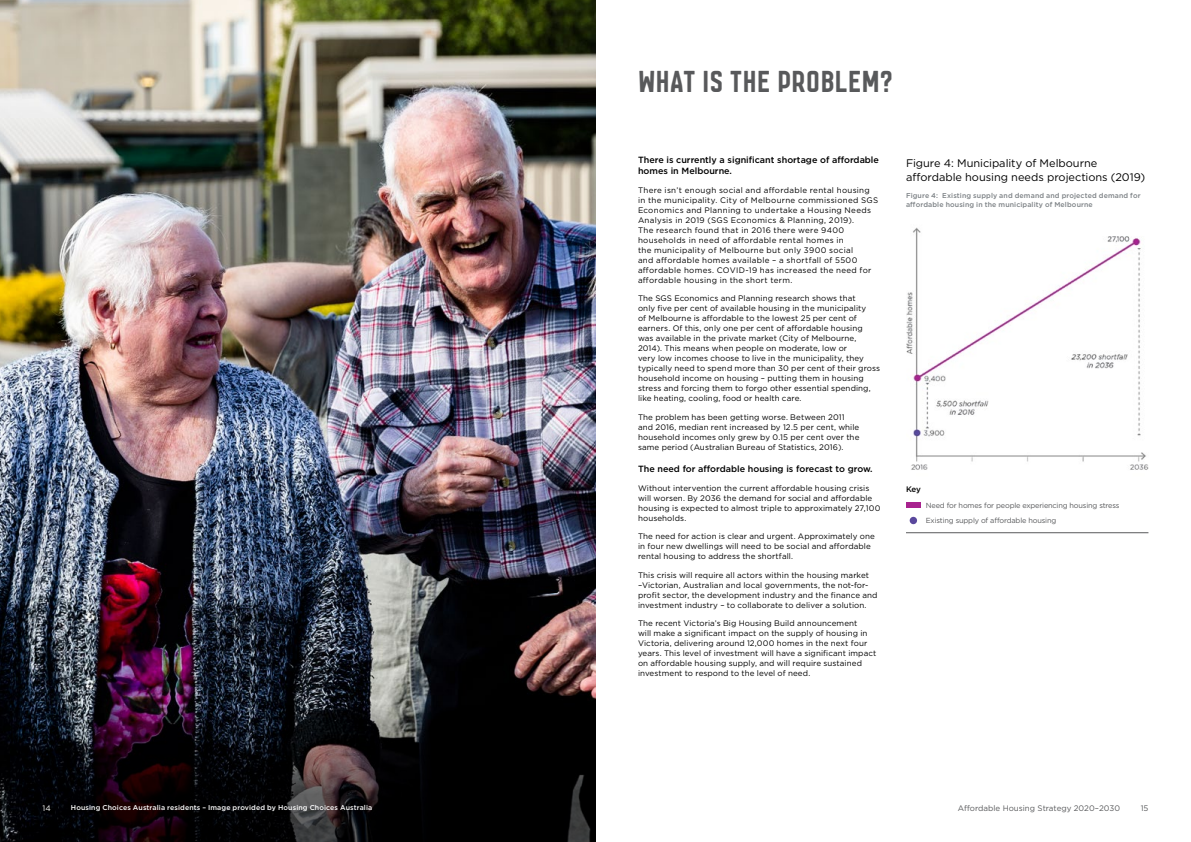
<style>
.page{position:relative;width:1191px;height:842px;background:#fff}
.page>*{position:absolute;margin:0;border:0;box-sizing:border-box;transform-origin:0 0}
.t1{font:32px "Co M";color:#58595b}
.t2{font:11px/14px "Gotham";letter-spacing:-.005em;color:#000}
.t3{font:500 9px/11px "Gotham";color:#000}
.t4{font:8px/10px "Gotham";letter-spacing:.015em;color:#000}
.t5{font:8px/10px "Gotham";letter-spacing:.035em;color:#000}
.t6{font:8px "Gotham";color:#58595b}
.t7{font:500 8px "Gotham";color:#000}
.t8{font:8px "Gotham";color:#fff}
.t9{font:7.3px/14.4px "Gotham";letter-spacing:-.02em;color:#58595b}
.t10{font:500 7px/9px "Gotham";letter-spacing:.02em;color:#7c8185}
.t11{font:500 7px "Gotham";letter-spacing:.015em;color:#fff}
</style>
<div class="page">
<img style="left:0;top:0;width:595px;height:690px">
<svg style="left:0;top:690px;width:596px;height:152px;background:#120f13"></svg>
<hr style="left:906px;top:532px;width:242px;height:1px;background:#58595b">
<div style="left:906px;top:502px;width:14px;height:6px;background:#a8228e"></div>
<div style="left:909px;top:517px;width:8px;height:7px;background:#5a489d;border-radius:50%"></div>
<img style="left:906px;top:227px;width:242px;height:243px">
<h1 class="t1" style="left:638px;top:64px;width:256px">WHAT IS THE PROBLEM?</h1>
<p class="t3" style="left:638px;top:154px;width:242px">There is currently a significant shortage of affordable homes in Melbourne.</p>
<p class="t5" style="left:638px;top:185px;width:242px">There isn’t enough social and affordable rental housing in the municipality. City of Melbourne commissioned SGS Economics and Planning to undertake a Housing Needs Analysis in 2019 (SGS Economics &amp; Planning, 2019).<br>The research found that in 2016 there were 9400 households in need of affordable rental homes in<br>the municipality of Melbourne but only 3900 social<br>and affordable homes available – a shortfall of 5500 affordable homes. COVID-19 has increased the need for affordable housing in the short term.</p>
<p class="t4" style="left:638px;top:293px;width:244px">The SGS Economics and Planning research shows that<br>only five per cent of available housing in the municipality<br>of Melbourne is affordable to the lowest 25 per cent of earners. Of this, only one per cent of affordable housing was available in the private market (City of Melbourne, 2014). This means when people on moderate, low or<br>very low incomes choose to live in the municipality, they typically need to spend more than 30 per cent of their gross household income on housing – putting them in housing stress and forcing them to forgo other essential spending, like heating, cooling, food or health care.</p>
<p class="t4" style="left:638px;top:412px;width:223px">The problem has been getting worse. Between 2011 and 2016, median rent increased by 12.5 per cent, while household incomes only grew by 0.15 per cent over the same period (Australian Bureau of Statistics, 2016).</p>
<p class="t3" style="left:638px;top:463px;width:236px">The need for affordable housing is forecast to grow.</p>
<p class="t4" style="left:638px;top:482px;width:244px">Without intervention the current affordable housing crisis will worsen. By 2036 the demand for social and affordable housing is expected to almost triple to approximately 27,100 households.</p>
<p class="t4" style="left:638px;top:531px;width:238px">The need for action is clear and urgent. Approximately one in four new dwellings will need to be social and affordable rental housing to address the shortfall.</p>
<p class="t4" style="left:638px;top:569px;width:241px">This crisis will require all actors within the housing market –Victorian, Australian and local governments, the not-for&shy;profit sector, the development industry and the finance and investment industry – to collaborate to deliver a solution.</p>
<p class="t4" style="left:638px;top:618px;width:240px">The recent Victoria’s Big Housing Build announcement<br>will make a significant impact on the supply of housing in Victoria, delivering around 12,000 homes in the next four years. This level of investment will have a significant impact on affordable housing supply, and will require sustained investment to respond to the level of need.</p>
<h2 class="t2" style="left:906px;top:156px;width:241px">Figure 4: Municipality of Melbourne affordable housing needs projections (2019)</h2>
<p class="t10" style="left:906px;top:191px;width:236px">Figure 4: Existing supply and demand and projected demand for affordable housing in the municipality of Melbourne</p>
<p class="t7" style="left:906px;top:484px;width:16px">Key</p>
<p class="t9" style="left:926px;top:498px;width:195px">Need for homes for people experiencing housing stress<br>Existing supply of affordable housing</p>
<p class="t11" style="left:71px;top:803px;width:303px">Housing Choices Australia residents – Image provided by Housing Choices Australia</p>
<p class="t8" style="left:43px;top:803px;width:10px">14</p>
<p class="t6" style="left:958px;top:803px;width:164px">Affordable Housing Strategy 2020–2030</p>
<p class="t6" style="left:1140px;top:803px;width:9px">15</p>
</div>
